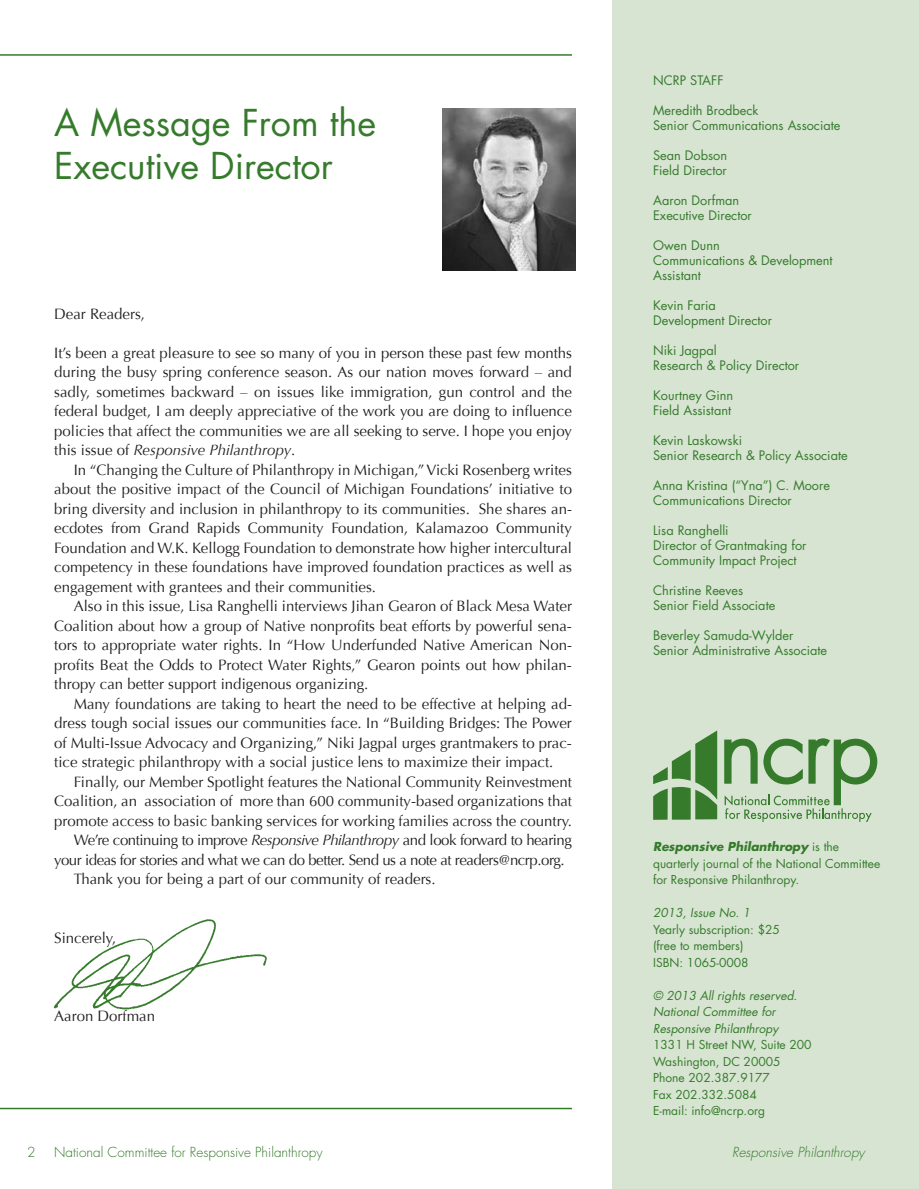
<style>
.page{position:relative;width:919px;height:1189px;background:#fff}
.page>*{position:absolute;margin:0;border:0;box-sizing:border-box;transform-origin:0 0}
.t1{font:36px/43.2px "Futura";color:#357b2b}
.t2{font:15px/19.5px "Optima";color:#231f20;text-align:justify}
.t3{font:15px "Optima";letter-spacing:-.03em;color:#231f20}
.t4{font:300 13.5px "Futura";color:#357b2b}
.t5{font:italic 300 13.5px "Futura";color:#357b2b}
.t6{font:12.75px/15px "Futura";color:#357b2b}
.t7{font:12px/16.5px "Futura";color:#357b2b}
.t8{font:italic 12px/16.5px "Futura";color:#357b2b}
.s1{font-style:italic}
.s2{font-weight:700;font-style:italic}
</style>
<div class="page">
<div style="left:612px;top:0;width:306px;height:1188px;background:#d7e4d2"></div>
<svg style="left:724px;top:738px;width:153px;height:84px"></svg>
<svg style="left:653px;top:730px;width:64px;height:89px"></svg>
<hr style="left:0;top:54px;width:572px;height:2px;background:#357b2b">
<hr style="left:0;top:1107px;width:572px;height:2px;background:#357b2b">
<img style="left:442px;top:108px;width:133px;height:162px">
<img style="left:53px;top:919px;width:214px;height:91px">
<svg style="left:918px;top:0;width:1px;height:27px"></svg>
<h1 class="t1" style="left:54px;top:101px;width:323px">A Message From the<br>Executive Director</h1>
<p class="t2" style="left:54px;top:304px;width:92px">Dear Readers,</p>
<p class="t2" style="left:54px;top:343px;width:519px">It’s been a great pleasure to see so many of you in person these past few months during the busy spring conference season. As our nation moves forward – and sadly, sometimes backward – on issues like immigration, gun control and the federal budget, I am deeply appreciative of the work you are doing to influence policies that affect the communities we are all seeking to serve. I hope you enjoy this issue of <span class="s1">Responsive Philanthropy</span>.</p>
<p class="t2" style="left:54px;top:460px;width:519px;text-indent:20px">In “Changing the Culture of Philanthropy in Michigan,” Vicki Rosenberg writes about the positive impact of the Council of Michigan Foundations’ initiative to bring diversity and inclusion in philanthropy to its communities. She shares an&shy;ecdotes from Grand Rapids Community Foundation, Kalamazoo Community Foundation and W.K. Kellogg Foundation to demonstrate how higher intercultural competency in these foundations have improved foundation practices as well as engagement with grantees and their communities.</p>
<p class="t2" style="left:54px;top:596px;width:519px;text-indent:20px">Also in this issue, Lisa Ranghelli interviews Jihan Gearon of Black Mesa Water Coalition about how a group of Native nonprofits beat efforts by powerful sena&shy;tors to appropriate water rights. In “How Underfunded Native American Non&shy;profits Beat the Odds to Protect Water Rights,” Gearon points out how philan&shy;thropy can better support indigenous organizing.</p>
<p class="t2" style="left:54px;top:694px;width:519px;text-indent:20px">Many foundations are taking to heart the need to be effective at helping ad&shy;dress tough social issues our communities face. In “Building Bridges: The Power of Multi-Issue Advocacy and Organizing,” Niki Jagpal urges grantmakers to prac&shy;tice strategic philanthropy with a social justice lens to maximize their impact.</p>
<p class="t2" style="left:74px;top:772px;width:499px">Finally, our Member Spotlight features the National Community Reinvestment</p>
<p class="t2" style="left:54px;top:791px;width:519px">Coalition, an association of more than 600 community-based organizations that</p>
<p class="t2" style="left:54px;top:811px;width:519px">promote access to basic banking services for working families across the country.</p>
<p class="t3" style="left:74px;top:831px;width:499px">We’re continuing to improve <span class="s1">Responsive Philanthropy</span> and look forward to hearing</p>
<p class="t3" style="left:54px;top:851px;width:512px">your ideas for stories and what we can do better. Send us a note at readers@ncrp.org.</p>
<p class="t2" style="left:74px;top:869px;width:363px">Thank you for being a part of our community of readers.</p>
<p class="t2" style="left:54px;top:928px;width:63px">Sincerely,</p>
<p class="t2" style="left:54px;top:1006px;width:102px">Aaron Dorfman</p>
<p class="t6" style="left:653px;top:73px;width:72px">NCRP STAFF</p>
<p class="t6" style="left:653px;top:103px;width:189px">Meredith Brodbeck<br>Senior Communications Associate</p>
<p class="t6" style="left:653px;top:148px;width:75px">Sean Dobson<br>Field Director</p>
<p class="t6" style="left:653px;top:193px;width:100px">Aaron Dorfman<br>Executive Director</p>
<p class="t6" style="left:653px;top:238px;width:181px">Owen Dunn<br>Communications &amp; Development<br>Assistant</p>
<p class="t6" style="left:653px;top:298px;width:120px">Kevin Faria<br>Development Director</p>
<p class="t6" style="left:653px;top:343px;width:147px">Niki Jagpal<br>Research &amp; Policy Director</p>
<p class="t6" style="left:653px;top:388px;width:81px">Kourtney Ginn<br>Field Assistant</p>
<p class="t6" style="left:653px;top:433px;width:196px">Kevin Laskowski<br>Senior Research &amp; Policy Associate</p>
<p class="t6" style="left:653px;top:478px;width:178px">Anna Kristina (“Yna”) C. Moore<br>Communications Director</p>
<p class="t6" style="left:653px;top:523px;width:155px">Lisa Ranghelli<br>Director of Grantmaking for<br>Community I mpact Project</p>
<p class="t6" style="left:653px;top:583px;width:124px">Christine Reeves<br>Senior Field Associate</p>
<p class="t6" style="left:653px;top:628px;width:175px">Beverley Samuda-Wylder<br>Senior Administrative Associate</p>
<p class="t7" style="left:653px;top:838px;width:228px"><span class="s2">Responsive Philanthropy</span> is the quarterly journal of the National Committee for Responsive Philanthropy.</p>
<p class="t8" style="left:653px;top:904px;width:99px">2013, Issue No. 1</p>
<p class="t7" style="left:653px;top:920px;width:128px">Yearly subscription: $25 (free to members)<br>IS BN: 1065-0008</p>
<p class="t8" style="left:653px;top:986px;width:146px">© 2013 All rights reserved.<br>National Committee for<br>Responsive Philanthropy</p>
<p class="t7" style="left:653px;top:1036px;width:160px">1331 H Street NW, Suite 200<br>Washington, DC 20005<br>Phone 202.387.9177<br>Fax 202.332.5084<br>E-mail: info@ncrp.org</p>
<p class="t4" style="left:27px;top:1143px;width:10px">2</p>
<p class="t4" style="left:54px;top:1143px;width:270px">National Committee for Responsive Philanthropy</p>
<p class="t5" style="left:732px;top:1143px;width:134px">Responsive Philanthropy</p>
</div>
